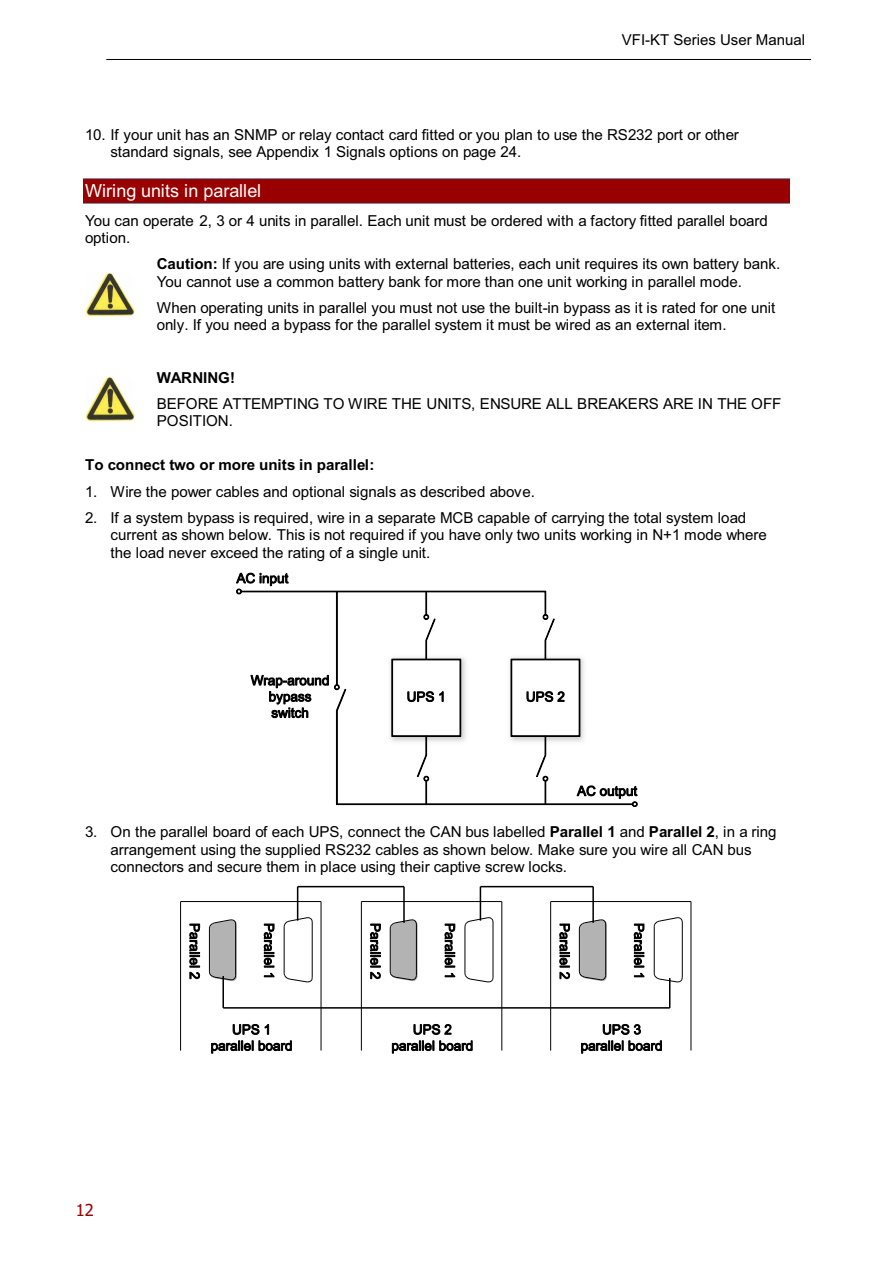
<style>
.page{position:relative;width:893px;height:1262px;background:#fff}
.page>*{position:absolute;margin:0;border:0;box-sizing:border-box;transform-origin:0 0}
.t1{font:18px "Arial";color:#fff}
.t2{font:16.5px "Tahoma";color:#900}
.t3{font:15.15px/17.2px "Arial";letter-spacing:-.01em;color:#000}
.t4{font:700 15.15px "Arial";color:#000}
.t5{font:15px "Arial";color:#000}
.s1{font-weight:700}
</style>
<div class="page">
<div style="left:83px;top:179px;width:706px;height:24px;background:#900"></div>
<hr style="left:83px;top:179px;width:706px;height:1px;background:#788fab">
<hr style="left:83px;top:203px;width:706px;height:1px;background:#788fab">
<img style="left:85px;top:273px;width:50px;height:43px">
<img style="left:85px;top:378px;width:50px;height:43px">
<svg style="left:236px;top:573px;width:401px;height:234px"></svg>
<svg style="left:578px;top:919px;width:28px;height:61px;background:#aeaeae"></svg>
<hr style="left:579px;top:928px;width:1px;height:43px;background:#000">
<hr style="left:682px;top:922px;width:1px;height:55px;background:#000">
<svg style="left:653px;top:917px;width:30px;height:9px"></svg>
<hr style="left:653px;top:926px;width:1px;height:47px;background:#000">
<hr style="left:550px;top:901px;width:1px;height:149px;background:#000">
<hr style="left:550px;top:901px;width:141px;height:1px;background:#000">
<hr style="left:690px;top:901px;width:1px;height:149px;background:#000">
<svg style="left:634px;top:923px;width:10px;height:54px"></svg>
<svg style="left:559px;top:923px;width:11px;height:56px"></svg>
<svg style="left:389px;top:919px;width:28px;height:61px;background:#ababab"></svg>
<hr style="left:390px;top:928px;width:1px;height:43px;background:#000">
<svg style="left:464px;top:973px;width:29px;height:9px"></svg>
<hr style="left:492px;top:922px;width:1px;height:55px;background:#000">
<svg style="left:464px;top:916px;width:29px;height:10px"></svg>
<hr style="left:464px;top:926px;width:1px;height:47px;background:#000">
<hr style="left:361px;top:901px;width:1px;height:149px;background:#000">
<hr style="left:361px;top:901px;width:141px;height:1px;background:#000">
<hr style="left:501px;top:901px;width:1px;height:149px;background:#000">
<svg style="left:444px;top:923px;width:11px;height:54px"></svg>
<svg style="left:370px;top:923px;width:11px;height:56px"></svg>
<svg style="left:209px;top:919px;width:28px;height:61px;background:#ababab"></svg>
<hr style="left:209px;top:928px;width:1px;height:43px;background:#000">
<svg style="left:283px;top:972px;width:30px;height:10px"></svg>
<hr style="left:312px;top:922px;width:1px;height:55px;background:#000">
<svg style="left:283px;top:916px;width:30px;height:11px"></svg>
<hr style="left:284px;top:926px;width:1px;height:47px;background:#000">
<hr style="left:180px;top:901px;width:1px;height:149px;background:#000">
<hr style="left:180px;top:901px;width:141px;height:1px;background:#000">
<hr style="left:320px;top:901px;width:1px;height:149px;background:#000">
<hr style="left:592px;top:886px;width:2px;height:36px;background:#000">
<hr style="left:480px;top:886px;width:113px;height:1px;background:#000">
<hr style="left:479px;top:886px;width:2px;height:34px;background:#000">
<hr style="left:403px;top:886px;width:2px;height:36px;background:#000">
<hr style="left:297px;top:886px;width:107px;height:1px;background:#000">
<hr style="left:297px;top:886px;width:1px;height:34px;background:#000">
<hr style="left:222px;top:976px;width:2px;height:31px;background:#000">
<hr style="left:223px;top:1007px;width:446px;height:1px;background:#000">
<svg style="left:653px;top:973px;width:30px;height:34px"></svg>
<svg style="left:264px;top:923px;width:10px;height:54px"></svg>
<svg style="left:189px;top:923px;width:11px;height:56px"></svg>
<svg style="left:233px;top:1024px;width:26px;height:10px"></svg>
<svg style="left:265px;top:1024px;width:4px;height:10px"></svg>
<svg style="left:211px;top:1040px;width:81px;height:13px"></svg>
<svg style="left:413px;top:1024px;width:38px;height:10px"></svg>
<svg style="left:392px;top:1040px;width:80px;height:13px"></svg>
<svg style="left:603px;top:1024px;width:38px;height:10px"></svg>
<svg style="left:581px;top:1040px;width:80px;height:13px"></svg>
<hr style="left:106px;top:59px;width:705px;height:1px;background:#000">
<p class="t5" style="left:622px;top:34px;width:185px">VFI-KT Series User Manual</p>
<p class="t3" style="left:111px;top:127px;width:630px;text-indent:-26px">10. If your unit has an SNMP or relay contact card fitted or you plan to use the RS232 port or other standard signals, see Appendix 1 Signals options on page 24.</p>
<p class="t1" style="left:85px;top:184px;width:178px">Wiring units in parallel</p>
<p class="t3" style="left:85px;top:213px;width:684px">You can operate 2, 3 or 4 units in parallel. Each unit must be ordered with a factory fitted parallel board option.</p>
<p class="t3" style="left:157px;top:256px;width:625px;line-height:17.7px"><span class="s1">Caution:</span> If you are using units with external batteries, each unit requires its own battery bank.<br>You cannot use a common battery bank for more than one unit working in parallel mode.</p>
<p class="t3" style="left:157px;top:300px;width:620px">When operating units in parallel you must not use the built-in bypass as it is rated for one unit only. If you need a bypass for the parallel system it must be wired as an external item.</p>
<p class="t4" style="left:157px;top:371px;width:80px">WARNING!</p>
<p class="t3" style="left:157px;top:396px;width:626px">BEFORE ATTEMPTING TO WIRE THE UNITS, ENSURE ALL BREAKERS ARE IN THE OFF<br>POSITION.</p>
<p class="t4" style="left:85px;top:459px;width:291px">To connect two or more units in parallel:</p>
<p class="t3" style="left:85px;top:484px;width:451px">1. Wire the power cables and optional signals as described above.</p>
<p class="t3" style="left:111px;top:510px;width:657px;text-indent:-26px">2. If a system bypass is required, wire in a separate MCB capable of carrying the total system load current as shown below. This is not required if you have only two units working in N+1 mode where the load never exceed the rating of a single unit.</p>
<p class="t3" style="left:111px;top:824px;width:667px;text-indent:-26px">3. On the parallel board of each UPS, connect the CAN bus labelled <span class="s1">Parallel 1</span> and <span class="s1">Parallel 2</span>, in a ring arrangement using the supplied RS232 cables as shown below. Make sure you wire all CAN bus connectors and secure them in place using their captive screw locks.</p>
<p class="t2" style="left:76px;top:1202px;width:20px">12</p>
</div>
